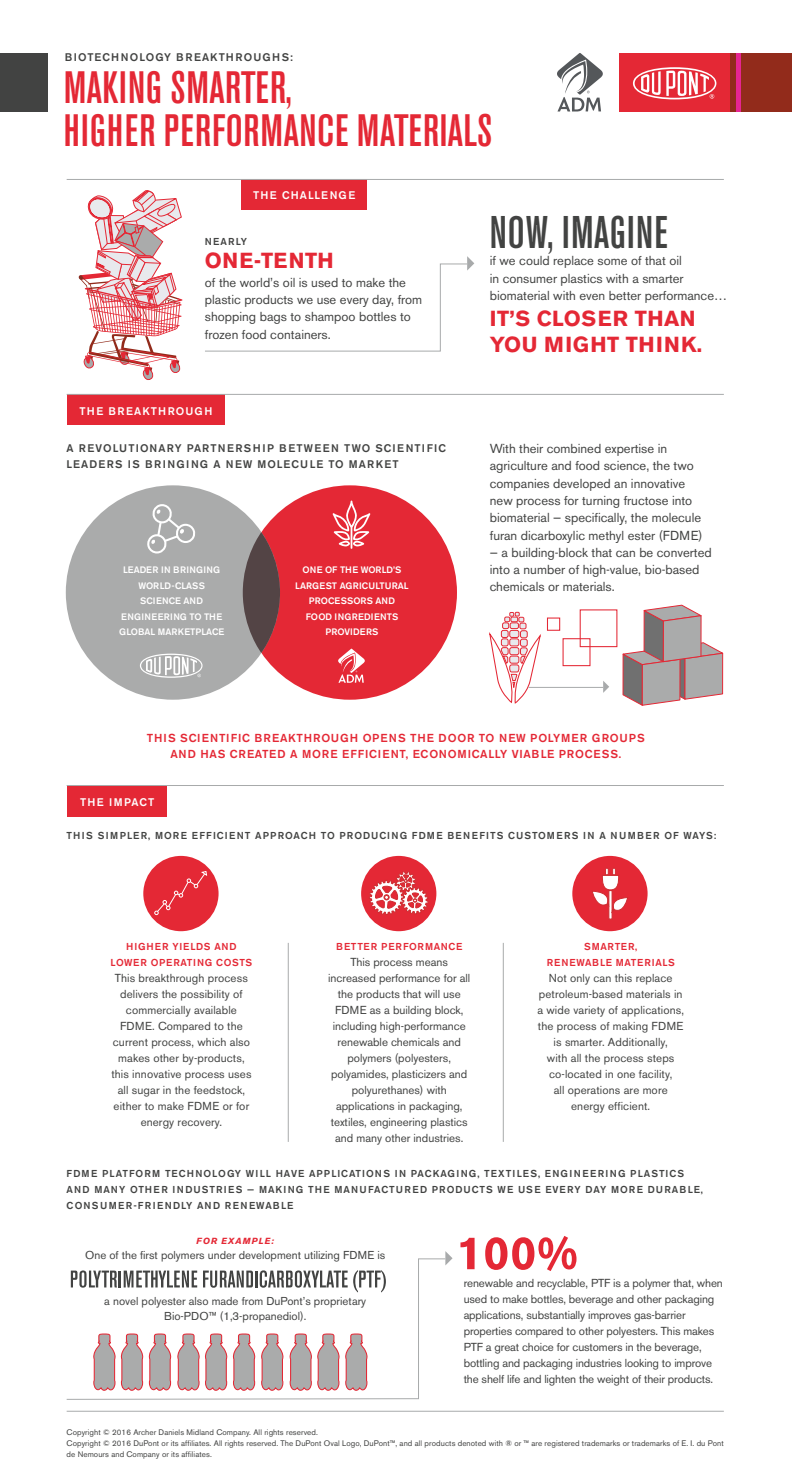
<style>
.page{position:relative;width:792px;height:1483px;background:#fff}
.page>*{position:absolute;margin:0;border:0;box-sizing:border-box;transform-origin:0 0}
.t1{font:500 condensed 45.3px "Akzidenz Grotesk BE";letter-spacing:.03em;color:#424342}
.t2{font:500 condensed 44.9px/43px "Akzidenz Grotesk BE";letter-spacing:.02em;color:#e42835}
.t3{font:700 21.6px/25.9px "Akzidenz Grotesk BE";letter-spacing:.02em;color:#e42835}
.t4{font:13px/17.3px "Akzidenz Grotesk BE";color:#424342}
.t5{font:11.5px/16px "Akzidenz Grotesk BE";color:#424342;text-align:center}
.t6{font:500 11.5px/16px "Akzidenz Grotesk BE";letter-spacing:.06em;color:#e42835;text-align:center}
.t7{font:11.4px/15.2px "Akzidenz Grotesk BE";color:#424342;text-align:center}
.t8{font:500 11px/16px "Akzidenz Grotesk BE";letter-spacing:.1em;color:#424342}
.t9{font:500 11px "Akzidenz Grotesk BE";letter-spacing:.1em;color:#fff}
.t10{font:500 10px/16px "Akzidenz Grotesk BE";letter-spacing:.1em;color:#424342}
.t11{font:500 10px "Akzidenz Grotesk BE";letter-spacing:.12em;color:#424342}
.t12{font:500 10px/16px "Akzidenz Grotesk BE";letter-spacing:.06em;color:#e42835;text-align:center}
.t13{font:500 9.3px/15.5px "Akzidenz Grotesk BE";color:#fff;text-align:center}
.t14{font:italic 700 8.8px "Akzidenz Grotesk BE";letter-spacing:.12em;color:#e42835}
.t15{font:8px/11px "Akzidenz Grotesk BE";letter-spacing:.01em;color:#424342}
</style>
<div class="page">
<div style="left:241px;top:179px;width:125px;height:30px;background:#e42835"></div>
<div style="left:619px;top:53px;width:173px;height:58px;background:#922b1b"></div>
<div style="left:0;top:53px;width:47px;height:58px;background:#424342"></div>
<hr style="left:736px;top:53px;width:4px;height:58px;background:#e62592">
<div style="left:619px;top:53px;width:111px;height:58px;background:#e42835"></div>
<svg style="left:78px;top:190px;width:104px;height:190px"></svg>
<hr style="left:67px;top:179px;width:657px;height:1px;background:#a8aaab">
<svg style="left:205px;top:256px;width:269px;height:96px"></svg>
<div style="left:67px;top:395px;width:157px;height:30px;background:#e42835"></div>
<div style="left:243px;top:485px;width:214px;height:214px;background:#e42835;border-radius:50%"></div>
<div style="left:66px;top:485px;width:214px;height:214px;background:#aaabab;border-radius:50%"></div>
<svg style="left:243px;top:532px;width:37px;height:120px;background:#61484a"></svg>
<svg style="left:333px;top:500px;width:37px;height:48px"></svg>
<svg style="left:147px;top:504px;width:48px;height:49px"></svg>
<hr style="left:67px;top:394px;width:657px;height:1px;background:#a8aaab">
<div style="left:67px;top:786px;width:100px;height:30px;background:#e42835"></div>
<hr style="left:67px;top:785px;width:657px;height:1px;background:#a8aaab">
<hr style="left:67px;top:1410px;width:657px;height:1px;background:#a8aaab">
<div style="left:510px;top:630px;width:9px;height:7px;background:#e8e9ed;border-radius:2px"></div>
<div style="left:509px;top:630px;width:10px;height:7px;border:1px solid #e42835;border-radius:2px"></div>
<div style="left:501px;top:630px;width:7px;height:7px;background:#e8e9ed;border-radius:2px"></div>
<div style="left:501px;top:630px;width:7px;height:7px;border:1px solid #e42835;border-radius:2px"></div>
<div style="left:520px;top:630px;width:7px;height:7px;background:#e8e9ed;border-radius:2px"></div>
<div style="left:520px;top:630px;width:8px;height:8px;border:1px solid #e42835;border-radius:2px"></div>
<div style="left:510px;top:622px;width:9px;height:7px;border:1px solid #e42835;border-radius:2px"></div>
<div style="left:502px;top:622px;width:7px;height:7px;border:1px solid #e42835;border-radius:2px"></div>
<div style="left:520px;top:622px;width:6px;height:7px;border:1px solid #e42835;border-radius:2px"></div>
<svg style="left:503px;top:612px;width:23px;height:16px"></svg>
<svg style="left:489px;top:634px;width:52px;height:69px"></svg>
<div style="left:547px;top:617px;width:13px;height:13px;border:1px solid #e42835"></div>
<div style="left:563px;top:638px;width:28px;height:28px;border:1px solid #e42835"></div>
<div style="left:580px;top:609px;width:37px;height:38px;border:1px solid #e42835"></div>
<hr style="left:529px;top:687px;width:74px;height:1px;background:#a8aaab">
<svg style="left:603px;top:681px;width:6px;height:11px"></svg>
<hr style="left:288px;top:942px;width:1px;height:199px;background:#a8aaab">
<hr style="left:503px;top:942px;width:1px;height:199px;background:#a8aaab">
<div style="left:143px;top:855px;width:76px;height:76px;background:#e42835;border-radius:50%"></div>
<svg style="left:154px;top:871px;width:54px;height:44px"></svg>
<div style="left:361px;top:855px;width:75px;height:76px;background:#e42835;border-radius:50%"></div>
<svg style="left:369px;top:871px;width:60px;height:51px"></svg>
<div style="left:572px;top:855px;width:76px;height:76px;background:#e42835;border-radius:50%"></div>
<svg style="left:592px;top:868px;width:36px;height:51px"></svg>
<svg style="left:460px;top:1237px;width:15px;height:31px"></svg>
<svg style="left:485px;top:1236px;width:92px;height:34px"></svg>
<svg style="left:67px;top:1258px;width:378px;height:141px"></svg>
<svg style="left:445px;top:1251px;width:8px;height:14px"></svg>
<svg style="left:93px;top:1332px;width:275px;height:58px"></svg>
<svg style="left:622px;top:604px;width:102px;height:102px"></svg>
<svg style="left:557px;top:53px;width:46px;height:58px"></svg>
<svg style="left:338px;top:648px;width:27px;height:34px"></svg>
<svg style="left:633px;top:67px;width:83px;height:32px"></svg>
<svg style="left:140px;top:653px;width:63px;height:24px"></svg>
<p class="t8" style="left:65px;top:49px;width:230px">BIOTECHNOLOGY BREAKTHROUGHS:</p>
<h2 class="t2" style="left:64px;top:67px;width:430px">MAKING SMARTER,<br>HIGHER PERFORMANCE MATERIALS</h2>
<p class="t9" style="left:253px;top:188px;width:104px">THE CHALLENGE</p>
<p class="t10" style="left:205px;top:233px;width:44px">NEARLY</p>
<h3 class="t3" style="left:205px;top:248px;width:130px">ONE-TENTH</h3>
<p class="t4" style="left:205px;top:273px;width:219px">of the world’s oil is used to make the plastic products we use every day, from shopping bags to shampoo bottles to frozen food containers.</p>
<p class="t9" style="left:80px;top:404px;width:134px">THE BREAKTHROUGH</p>
<p class="t8" style="left:67px;top:440px;width:381px">A REVOLUTIONARY PARTNERSHIP BETWEEN TWO SCIENTIFIC<br>LEADERS IS BRINGING A NEW MOLECULE TO MARKET</p>
<p class="t13" style="left:119px;top:562px;width:107px">LEADER IN BRINGING<br>WORLD-CLASS<br>SCIENCE AND<br>ENGINEERING TO THE<br>GLOBAL MARKETPLACE</p>
<p class="t13" style="left:295px;top:562px;width:115px">ONE OF THE WORLD’S<br>LARGEST AGRICULTURAL<br>PROCESSORS AND<br>FOOD INGREDIENTS<br>PROVIDERS</p>
<h1 class="t1" style="left:490px;top:207px;width:179px">NOW, IMAGINE</h1>
<p class="t4" style="left:490px;top:252px;width:239px">if we could replace some of that oil<br>in consumer plastics with a smarter biomaterial with even better performance…</p>
<h3 class="t3" style="left:490px;top:305px;width:214px">IT’S CLOSER THAN<br>YOU MIGHT THINK.</h3>
<p class="t4" style="left:490px;top:440px;width:214px">With their combined expertise in agriculture and food science, the two companies developed an innovative new process for turning fructose into biomaterial — specifically, the molecule furan dicarboxylic methyl ester (FDME)</p>
<p class="t4" style="left:490px;top:543px;width:223px">— a building-block that can be converted into a number of high-value, bio-based chemicals or materials.</p>
<p class="t6" style="left:147px;top:729px;width:499px">THIS SCIENTIFIC BREAKTHROUGH OPENS THE DOOR TO NEW POLYMER GROUPS<br>AND HAS CREATED A MORE EFFICIENT, ECONOMICALLY VIABLE PROCESS.</p>
<p class="t9" style="left:80px;top:795px;width:76px">THE IMPACT</p>
<p class="t11" style="left:67px;top:829px;width:651px">THIS SIMPLER, MORE EFFICIENT APPROACH TO PRODUCING FDME BENEFITS CUSTOMERS IN A NUMBER OF WAYS:</p>
<p class="t12" style="left:111px;top:938px;width:143px">HIGHER YIELDS AND<br>LOWER OPERATING COSTS</p>
<p class="t5" style="left:111px;top:969px;width:142px">This breakthrough process delivers the possibility of commercially available<br>FDME. Compared to the current process, which also makes other by-products, this innovative process uses all sugar in the feedstock, either to make FDME or for energy recovery.</p>
<p class="t12" style="left:336px;top:938px;width:128px">BETTER PERFORMANCE</p>
<p class="t5" style="left:328px;top:953px;width:144px">This process means increased performance for all the products that will use<br>FDME as a building block, including high-performance renewable chemicals and polymers (polyesters, polyamides, plasticizers and polyurethanes) with applications in packaging, textiles, engineering plastics and many other industries.</p>
<p class="t12" style="left:547px;top:938px;width:129px">SMARTER,<br>RENEWABLE MATERIALS</p>
<p class="t5" style="left:537px;top:969px;width:148px">Not only can this replace petroleum-based materials in a wide variety of applications, the process of making FDME is smarter. Additionally,<br>with all the process steps co-located in one facility,<br>all operations are more energy efficient.</p>
<p class="t10" style="left:67px;top:1165px;width:638px">FDME PLATFORM TECHNOLOGY WILL HAVE APPLICATIONS IN PACKAGING, TEXTILES, ENGINEERING PLASTICS<br>AND MANY OTHER INDUSTRIES — MAKING THE MANUFACTURED PRODUCTS WE USE EVERY DAY MORE DURABLE,<br>CONSUMER-FRIENDLY AND RENEWABLE</p>
<p class="t14" style="left:196px;top:1235px;width:79px">FOR EXAMPLE:</p>
<p class="t7" style="left:85px;top:1247px;width:302px">One of the first polymers under development utilizing FDME is</p>
<p class="t7" style="left:104px;top:1292px;width:264px">a novel polyester also made from DuPont’s proprietary<br>Bio-PDO™ (1,3-propanediol).</p>
<p class="t5" style="left:464px;top:1274px;width:261px;text-align:left">renewable and recyclable, PTF is a polymer that, when used to make bottles, beverage and other packaging applications, substantially improves gas-barrier properties compared to other polyesters. This makes PTF a great choice for customers in the beverage, bottling and packaging industries looking to improve the shelf life and lighten the weight of their products.</p>
<p class="t15" style="left:67px;top:1425px;width:659px">Copyright © 2016 Archer Daniels Midland Company. All rights reserved.<br>Copyright © 2016 DuPont or its affiliates. All rights reserved. The DuPont Oval Logo, DuPont™, and all products denoted with ® or ™ are registered trademarks or trademarks of E. I. du Pont de Nemours and Company or its affiliates.</p>
</div>
